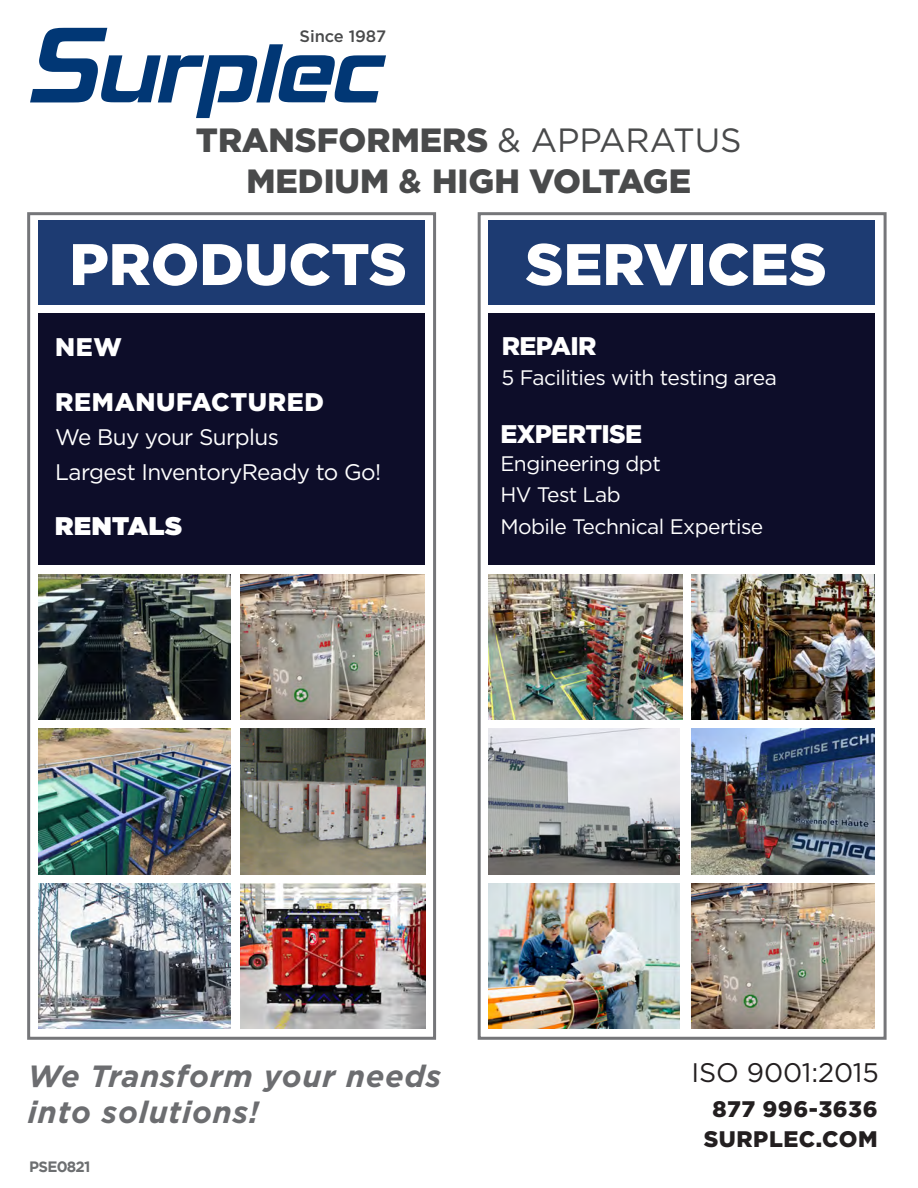
<style>
.page{position:relative;width:918px;height:1188px;background:#fff}
.page>*{position:absolute;margin:0;border:0;box-sizing:border-box;transform-origin:0 0}
.t1{font:900 58.5px "Gotham";color:#fff}
.t2{font:900 33.6px/40.3px "Gotham";color:#494a4b;text-align:center}
.t3{font:italic 700 30.6px/35.2px "Gotham";letter-spacing:.025em;color:#6c6d70}
.t4{font:26.85px "Gotham";letter-spacing:-.005em;color:#231f20}
.t5{font:900 25.5px "Gotham";letter-spacing:-.02em;color:#fff}
.t6{font:900 25.5px "Gotham";letter-spacing:.025em;color:#fff}
.t7{font:900 25.5px "Gotham";letter-spacing:.025em;color:#fff}
.t8{font:22.5px/34.5px "Gotham";letter-spacing:-.025em;color:#fff}
.t9{font:900 22.5px/30px "Gotham";letter-spacing:.025em;color:#231f20;text-align:center}
.t10{font:21px/31.5px "Gotham";letter-spacing:-.025em;color:#fff}
.t11{font:500 16.5px "Gotham";letter-spacing:-.005em;color:#494a4b}
.t12{font:700 15px "Gotham";letter-spacing:-.05em;color:#6d6f71}
.s1{font-weight:400}
.s2{font-weight:700}
</style>
<div class="page">
<svg style="left:30px;top:28px;width:356px;height:90px"></svg>
<div style="left:27px;top:212px;width:409px;height:828px;background:#fff;border:3px solid #757679"></div>
<div style="left:38px;top:220px;width:387px;height:85px;background:#1d3b72"></div>
<div style="left:38px;top:313px;width:387px;height:252px;background:#0d0d29"></div>
<img style="left:240px;top:574px;width:185px;height:145px">
<div style="left:478px;top:212px;width:409px;height:828px;background:#fff;border:3px solid #757679"></div>
<div style="left:488px;top:220px;width:387px;height:85px;background:#1d3b72"></div>
<div style="left:488px;top:313px;width:387px;height:252px;background:#0d0d29"></div>
<img style="left:488px;top:574px;width:194px;height:146px">
<img style="left:38px;top:574px;width:193px;height:145px">
<img style="left:38px;top:729px;width:193px;height:145px">
<img style="left:240px;top:729px;width:185px;height:145px">
<img style="left:240px;top:884px;width:185px;height:145px">
<img style="left:692px;top:574px;width:183px;height:146px">
<img style="left:692px;top:729px;width:183px;height:145px">
<img style="left:488px;top:729px;width:192px;height:145px">
<img style="left:488px;top:884px;width:192px;height:144px">
<img style="left:38px;top:884px;width:192px;height:145px">
<img style="left:692px;top:884px;width:183px;height:144px">
<p class="t11" style="left:300px;top:26px;width:88px">Since 1987</p>
<h2 class="t2" style="left:196px;top:120px;width:547px">TRANSFORMERS <span class="s1">&amp; APPARATUS<br></span>MEDIUM <span class="s2">&amp;</span> HIGH VOLTAGE</h2>
<h1 class="t1" style="left:69px;top:224px;width:339px">PRODUCTS</h1>
<p class="t5" style="left:55px;top:329px;width:68px">NEW</p>
<p class="t6" style="left:55px;top:384px;width:270px">REMANUFACTURED</p>
<p class="t8" style="left:55px;top:419px;width:327px">We Buy your Surplus<br>Largest InventoryReady to Go!</p>
<p class="t7" style="left:55px;top:508px;width:128px">RENTALS</p>
<h1 class="t1" style="left:525px;top:224px;width:303px">SERVICES</h1>
<p class="t5" style="left:502px;top:329px;width:96px">REPAIR</p>
<p class="t10" style="left:502px;top:361px;width:277px">5 Facilities with testing area</p>
<p class="t5" style="left:500px;top:416px;width:143px">EXPERTISE</p>
<p class="t10" style="left:500px;top:447px;width:265px">Engineering dpt<br>HV Test Lab<br>Mobile Technical Expertise</p>
<h3 class="t3" style="left:28px;top:1059px;width:415px">We Transform your needs into solutions!</h3>
<p class="t12" style="left:29px;top:1158px;width:63px">PSE0821</p>
<p class="t4" style="left:692px;top:1055px;width:189px">ISO 9001:2015</p>
<p class="t9" style="left:704px;top:1094px;width:175px">877 996-3636<br>SURPLEC.COM</p>
</div>
